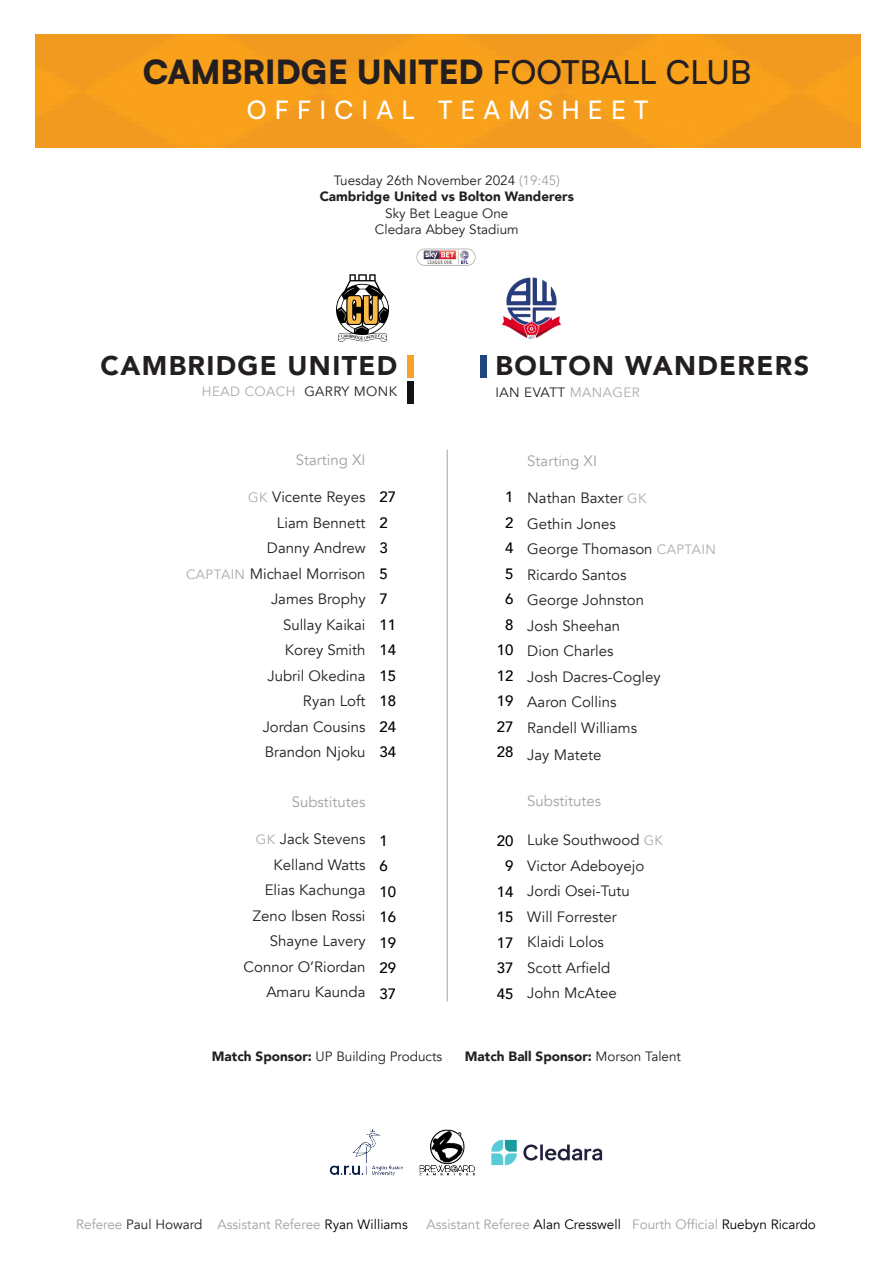
<style>
.page{position:relative;width:893px;height:1263px;background:#fff}
.page>*{position:absolute;margin:0;border:0;box-sizing:border-box;transform-origin:0 0}
.t1{font:900 33px "Satoshi";color:#231f20}
.t2{font:900 27px "Avenir";letter-spacing:.05em;color:#231f20}
.t3{font:500 25.5px "Satoshi";letter-spacing:.32em;color:#fff}
.t4{font:15px "Avenir";color:#231f20}
.t5{font:500 15px "Avenir";color:#000}
.t6{font:15px "Avenir";color:#9fa3a3}
.t7{font:13.5px "Avenir";color:#9fa3a3}
.t8{font:13.5px "Avenir";color:#231f20}
.t9{font:900 13.5px "Avenir";color:#231f20}
.t10{font:13.5px "Avenir";letter-spacing:.03em;color:#ababab}
.t11{font:13.5px "Avenir";letter-spacing:.03em;color:#231f20}
.s1{font-weight:500}
.s2{color:#9fa3a3}
.s3{color:#231f20}
.s4{font-size:13.5px;color:#ababab}
.s5{color:#ababab}
.s6{font-weight:900}
.s7{font-weight:400}
.s8{color:#000001}
</style>
<div class="page">
<img style="left:502px;top:277px;width:59px;height:62px">
<hr style="left:447px;top:450px;width:1px;height:551px;background:#9fa3a3">
<img style="left:416px;top:248px;width:60px;height:18px">
<div style="left:407px;top:355px;width:7px;height:22px;background:#f9a229"></div>
<div style="left:407px;top:382px;width:7px;height:22px;background:#111314"></div>
<div style="left:480px;top:355px;width:7px;height:22px;background:#21467d"></div>
<svg style="left:336px;top:274px;width:53px;height:68px"></svg>
<div style="left:35px;top:34px;width:825px;height:114px;background:#f8a01c"></div>
<img style="left:329px;top:1129px;width:274px;height:47px">
<p class="t1" style="left:143px;top:47px;width:610px">CAMBRIDGE UNITED <span class="s1">FOOTBALL CLUB</span></p>
<p class="t3" style="left:247px;top:92px;width:403px">OFFICIAL TEAMSHEET</p>
<p class="t8" style="left:334px;top:172px;width:228px">Tuesday 26th November 2024 <span class="s2">(19:45)</span></p>
<p class="t9" style="left:320px;top:185px;width:256px">Cambridge United vs Bolton Wanderers</p>
<p class="t8" style="left:385px;top:205px;width:125px">Sky Bet League One</p>
<p class="t8" style="left:375px;top:222px;width:145px">Cledara Abbey Stadium</p>
<p class="t2" style="left:101px;top:342px;width:298px">CAMBRIDGE UNITED</p>
<p class="t10" style="left:202px;top:384px;width:197px">HEAD COACH <span class="s3">GARRY MONK</span></p>
<p class="t6" style="left:296px;top:450px;width:71px">Starting XI</p>
<p class="t4" style="left:248px;top:488px;width:119px"><span class="s4">GK</span> Vicente Reyes</p>
<p class="t4" style="left:277px;top:513px;width:90px">Liam Bennett</p>
<p class="t4" style="left:267px;top:539px;width:100px">Danny Andrew</p>
<p class="t4" style="left:186px;top:564px;width:181px"><span class="s4">CAPTAIN</span> Michael Morrison</p>
<p class="t4" style="left:271px;top:590px;width:96px">James Brophy</p>
<p class="t4" style="left:283px;top:615px;width:84px">Sullay Kaikai</p>
<p class="t4" style="left:285px;top:641px;width:82px">Korey Smith</p>
<p class="t4" style="left:267px;top:666px;width:100px">Jubril Okedina</p>
<p class="t4" style="left:303px;top:692px;width:64px">Ryan Loft</p>
<p class="t4" style="left:263px;top:717px;width:104px">Jordan Cousins</p>
<p class="t4" style="left:265px;top:743px;width:102px">Brandon Njoku</p>
<p class="t6" style="left:292px;top:792px;width:75px">Substitutes</p>
<p class="t4" style="left:256px;top:830px;width:111px"><span class="s4">GK</span> Jack Stevens</p>
<p class="t4" style="left:273px;top:855px;width:94px">Kelland Watts</p>
<p class="t4" style="left:265px;top:881px;width:102px">Elias Kachunga</p>
<p class="t4" style="left:253px;top:906px;width:114px">Zeno Ibsen Rossi</p>
<p class="t4" style="left:270px;top:932px;width:97px">Shayne Lavery</p>
<p class="t4" style="left:244px;top:957px;width:123px">Connor O’Riordan</p>
<p class="t4" style="left:266px;top:983px;width:101px">Amaru Kaunda</p>
<p class="t5" style="left:379px;top:484px;width:18px">27</p>
<p class="t5" style="left:379px;top:509px;width:10px">2</p>
<p class="t5" style="left:379px;top:535px;width:10px">3</p>
<p class="t5" style="left:379px;top:560px;width:10px">5</p>
<p class="t5" style="left:379px;top:586px;width:10px">7</p>
<p class="t5" style="left:379px;top:611px;width:18px">11</p>
<p class="t5" style="left:379px;top:637px;width:18px">14</p>
<p class="t5" style="left:379px;top:662px;width:18px">15</p>
<p class="t5" style="left:379px;top:688px;width:18px">18</p>
<p class="t5" style="left:379px;top:713px;width:18px">24</p>
<p class="t5" style="left:379px;top:739px;width:18px">34</p>
<p class="t5" style="left:379px;top:827px;width:10px">1</p>
<p class="t5" style="left:379px;top:853px;width:10px">6</p>
<p class="t5" style="left:379px;top:878px;width:18px">10</p>
<p class="t5" style="left:379px;top:904px;width:18px">16</p>
<p class="t5" style="left:379px;top:929px;width:18px">19</p>
<p class="t5" style="left:379px;top:955px;width:18px">29</p>
<p class="t5" style="left:379px;top:980px;width:18px">37</p>
<p class="t2" style="left:496px;top:342px;width:315px">BOLTON WANDERERS</p>
<p class="t11" style="left:496px;top:384px;width:146px">IAN EVATT <span class="s5">MANAGER</span></p>
<p class="t5" style="left:505px;top:484px;width:10px">1</p>
<p class="t5" style="left:505px;top:509px;width:10px">2</p>
<p class="t5" style="left:505px;top:535px;width:10px">4</p>
<p class="t5" style="left:505px;top:560px;width:10px">5</p>
<p class="t5" style="left:505px;top:586px;width:10px">6</p>
<p class="t5" style="left:505px;top:611px;width:10px">8</p>
<p class="t5" style="left:497px;top:637px;width:18px">10</p>
<p class="t5" style="left:497px;top:662px;width:18px">12</p>
<p class="t5" style="left:497px;top:688px;width:18px">19</p>
<p class="t5" style="left:497px;top:713px;width:18px">27</p>
<p class="t5" style="left:497px;top:739px;width:18px">28</p>
<p class="t5" style="left:497px;top:827px;width:18px">20</p>
<p class="t5" style="left:505px;top:853px;width:10px">9</p>
<p class="t5" style="left:497px;top:878px;width:18px">14</p>
<p class="t5" style="left:497px;top:904px;width:18px">15</p>
<p class="t5" style="left:497px;top:929px;width:18px">17</p>
<p class="t5" style="left:497px;top:955px;width:18px">37</p>
<p class="t5" style="left:497px;top:980px;width:18px">45</p>
<p class="t6" style="left:527px;top:451px;width:71px">Starting XI</p>
<p class="t4" style="left:527px;top:489px;width:121px">Nathan Baxter <span class="s4">GK</span></p>
<p class="t4" style="left:527px;top:514px;width:90px">Gethin Jones</p>
<p class="t4" style="left:527px;top:540px;width:190px">George Thomason <span class="s4">CAPTAIN</span></p>
<p class="t4" style="left:527px;top:565px;width:101px">Ricardo Santos</p>
<p class="t4" style="left:527px;top:591px;width:118px">George Johnston</p>
<p class="t4" style="left:527px;top:616px;width:94px">Josh Sheehan</p>
<p class="t4" style="left:527px;top:642px;width:88px">Dion Charles</p>
<p class="t4" style="left:527px;top:667px;width:135px">Josh Dacres-Cogley</p>
<p class="t4" style="left:527px;top:693px;width:91px">Aaron Collins</p>
<p class="t4" style="left:527px;top:718px;width:111px">Randell Williams</p>
<p class="t4" style="left:527px;top:745px;width:76px">Jay Matete</p>
<p class="t6" style="left:527px;top:792px;width:75px">Substitutes</p>
<p class="t4" style="left:527px;top:831px;width:137px">Luke Southwood <span class="s4">GK</span></p>
<p class="t4" style="left:527px;top:856px;width:119px">Victor Adeboyejo</p>
<p class="t4" style="left:527px;top:882px;width:104px">Jordi Osei-Tutu</p>
<p class="t4" style="left:527px;top:907px;width:91px">Will Forrester</p>
<p class="t4" style="left:527px;top:933px;width:78px">Klaidi Lolos</p>
<p class="t4" style="left:527px;top:958px;width:85px">Scott Arfield</p>
<p class="t4" style="left:527px;top:984px;width:91px">John McAtee</p>
<p class="t8" style="left:212px;top:1048px;width:232px"><span class="s6">Match Sponsor:</span> UP Building Products</p>
<p class="t9" style="left:465px;top:1045px;width:218px">Match Ball Sponsor: <span class="s7">Morson Talent</span></p>
<p class="t7" style="left:76px;top:1216px;width:333px">Referee <span class="s3">Paul Howard</span> Assistant Referee <span class="s8">Ryan Williams</span></p>
<p class="t7" style="left:427px;top:1216px;width:391px">Assistant Referee <span class="s8">Alan Cresswell</span> Fourth Official <span class="s8">Ruebyn Ricardo</span></p>
</div>
